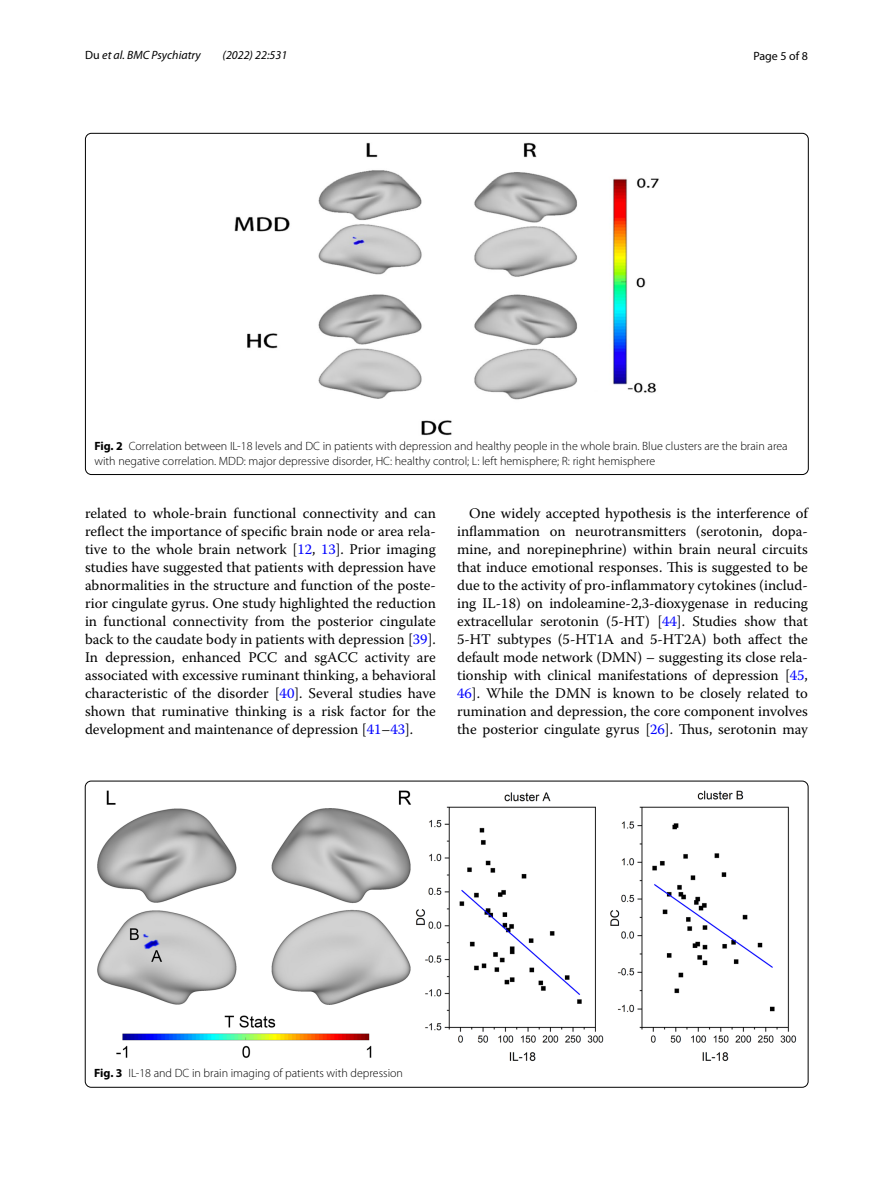
<style>
.page{position:relative;width:893px;height:1187px;background:#fff}
.page>*{position:absolute;margin:0;border:0;box-sizing:border-box;transform-origin:0 0}
.t1{font:14.7px/18px "Warnock Pro";color:#000;text-align:justify}
.t2{font:300 12px/15px "Myriad Pro";color:#000}
.t3{font:italic 12px "Myriad Pro";color:#000}
.t4{font:12px "Myriad Pro";color:#000}
.s1{font-style:normal}
.s2{font-weight:700}
.s3{color:#00f}
</style>
<div class="page">
<img style="left:234px;top:142px;width:425px;height:293px">
<img style="left:97px;top:790px;width:700px;height:271px">
<p class="t3" style="left:85px;top:48px;width:117px"><span class="s1">Du</span> et al. BMC Psychiatry</p>
<p class="t3" style="left:223px;top:48px;width:66px">(2022) 22:531</p>
<p class="t4" style="left:753px;top:48px;width:56px">Page 5 of 8</p>
<p class="t2" style="left:94px;top:439px;width:695px"><span class="s2">Fig. 2</span> Correlation between IL-18 levels and DC in patients with depression and healthy people in the whole brain. Blue clusters are the brain area with negative correlation. MDD: major depressive disorder, HC: healthy control; L: left hemisphere; R: right hemisphere</p>
<p class="t1" style="left:85px;top:504px;width:352px">related to whole-brain functional connectivity and can reflect the importance of specific brain node or area rela&shy;tive to the whole brain network [<span class="s3">12</span>, <span class="s3">13</span>]. Prior imaging studies have suggested that patients with depression have abnormalities in the structure and function of the poste&shy;rior cingulate gyrus. One study highlighted the reduction in functional connectivity from the posterior cingulate back to the caudate body in patients with depression [<span class="s3">39</span>].<br>In depression, enhanced PCC and sgACC activity are associated with excessive ruminant thinking, a behavioral characteristic of the disorder [<span class="s3">40</span>]. Several studies have shown that ruminative thinking is a risk factor for the development and maintenance of depression [<span class="s3">41</span>–<span class="s3">43</span>].</p>
<p class="t1" style="left:457px;top:504px;width:352px;text-indent:12px">One widely accepted hypothesis is the interference of inflammation on neurotransmitters (serotonin, dopa&shy;mine, and norepinephrine) within brain neural circuits that induce emotional responses. This is suggested to be due to the activity of pro-inflammatory cytokines (includ&shy;ing IL-18) on indoleamine-2,3-dioxygenase in reducing extracellular serotonin (5-HT) [<span class="s3">44</span>]. Studies show that 5-HT subtypes (5-HT1A and 5-HT2A) both affect the default mode network (DMN) – suggesting its close rela&shy;tionship with clinical manifestations of depression [<span class="s3">45</span>, <span class="s3">46</span>]. While the DMN is known to be closely related to rumination and depression, the core component involves the posterior cingulate gyrus [<span class="s3">26</span>]. Thus, serotonin may</p>
<p class="t2" style="left:94px;top:1065px;width:310px"><span class="s2">Fig. 3</span> IL-18 and DC in brain imaging of patients with depression</p>
</div>
